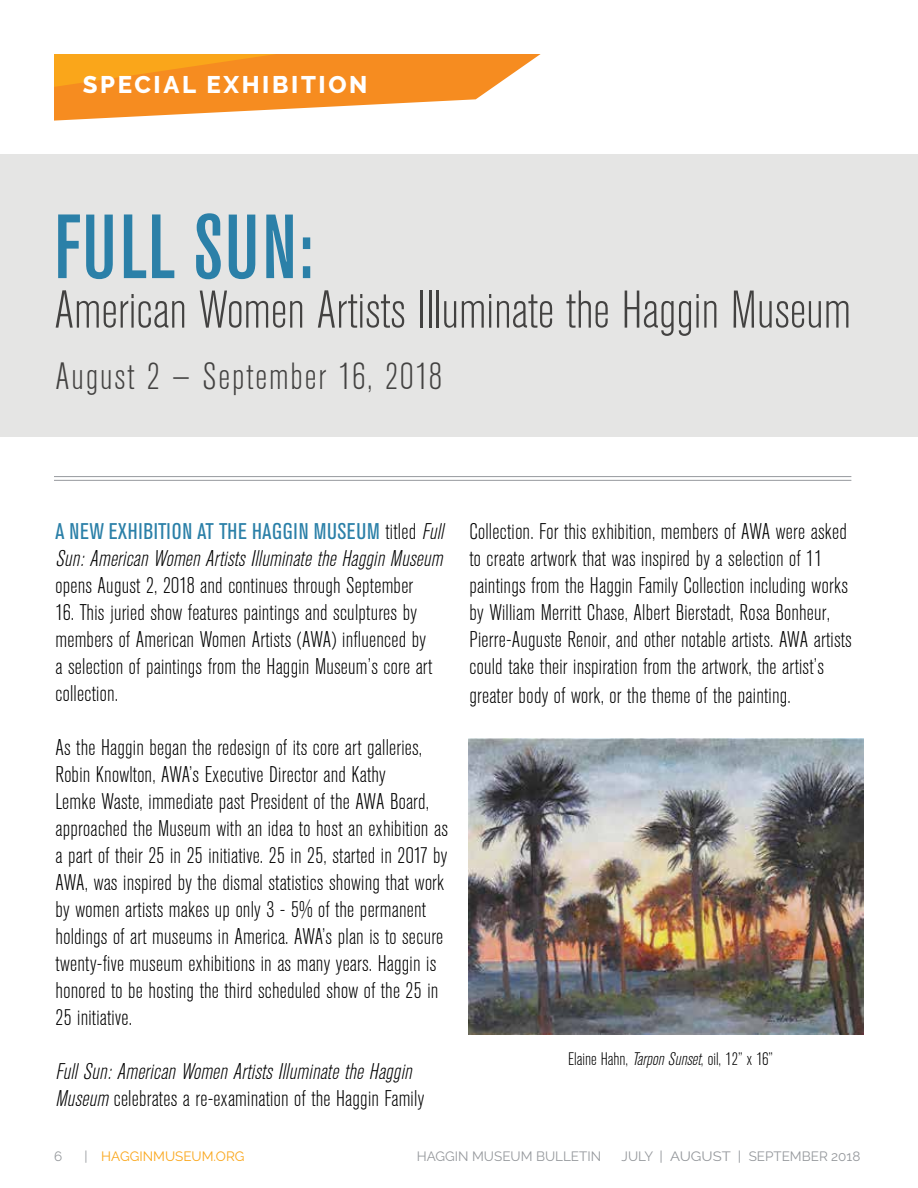
<style>
.page{position:relative;width:918px;height:1188px;background:#fff}
.page>*{position:absolute;margin:0;border:0;box-sizing:border-box;transform-origin:0 0}
.t1{font:500 condensed 90px "Akzidenz Grotesk BE";letter-spacing:.02em;color:#2b80a8}
.t2{font:300 condensed 52.5px "Akzidenz Grotesk BE";color:#434241}
.t3{font:300 condensed 37.5px "Akzidenz Grotesk BE";letter-spacing:.05em;color:#434241}
.t4{font:800 24px "Raleway";letter-spacing:.11em;color:#fff}
.t5{font:300 condensed 22.5px/27px "Akzidenz Grotesk BE";letter-spacing:.01em;color:#000}
.t6{font:italic 300 condensed 22.5px/27px "Akzidenz Grotesk BE";color:#000}
.t7{font:300 condensed 18px "Akzidenz Grotesk BE";color:#000}
.t8{font:13.5px "Raleway";color:#95989c}
.t9{font:13.5px "Raleway";color:#faa61a}
.s1{font-weight:400;font-style:normal;color:#2b80a8}
.s2{font-style:normal}
.s3{font-style:italic}
.s4{color:#95989c}
</style>
<div class="page">
<svg style="left:54px;top:54px;width:487px;height:67px"></svg>
<div style="left:0;top:155px;width:918px;height:282px;background:#e5e5e4"></div>
<img style="left:469px;top:739px;width:394px;height:295px">
<hr style="left:54px;top:476px;width:797px;height:1px;background:#95989c">
<hr style="left:54px;top:480px;width:797px;height:1px;background:#95989c">
<p class="t4" style="left:83px;top:70px;width:286px">SPECIAL EXHIBITION</p>
<h1 class="t1" style="left:54px;top:197px;width:260px">FULL SUN:</h1>
<h2 class="t2" style="left:54px;top:281px;width:798px">American Women Artists Illuminate the Haggin Museum</h2>
<h3 class="t3" style="left:55px;top:356px;width:388px">August 2 — September 16, 2018</h3>
<p class="t6" style="left:55px;top:519px;width:395px"><span class="s1">A NEW EXHIBITION AT THE HAGGIN MUSEUM</span> <span class="s2">titled</span> Full<br>Sun:AmericanWomenArtistsIlluminatetheHagginMuseum</p>
<p class="t5" style="left:55px;top:573px;width:359px">opens August 2, 2018 and continues through September</p>
<p class="t5" style="left:55px;top:600px;width:378px">16. This juried show features paintings and sculptures by members of American Women Artists (AWA) influenced by a selection of paintings from the Haggin Museum’s core art collection.</p>
<p class="t5" style="left:55px;top:735px;width:394px">As the Haggin began the redesign of its core art galleries, Robin Knowlton, AWA’s Executive Director and Kathy<br>Lemke Waste, immediate past President of the AWA Board, approached the Museum with an idea to host an exhibition as a part of their 25 in 25 initiative. 25 in 25, started in 2017 by AWA, was inspired by the dismal statistics showing that work by women artists makes up only 3 - 5% of the permanent holdings of art museums in America. AWA’s plan is to secure twenty-five museum exhibitions in as many years. Haggin is honored to be hosting the third scheduled show of the 25 in 25 initiative.</p>
<p class="t6" style="left:55px;top:1059px;width:370px">FullSun:AmericanWomenArtistsIlluminatetheHaggin<br>Museum <span class="s2">celebrates a re-examination of the Haggin Family</span></p>
<p class="t5" style="left:469px;top:519px;width:384px">Collection. For this exhibition, members of AWA were asked to create artwork that was inspired by a selection of 11 paintings from the Haggin Family Collection including works by William Merritt Chase, Albert Bierstadt, Rosa Bonheur, Pierre-Auguste Renoir, and other notable artists. AWA artists could take their inspiration from the artwork, the artist’s greater body of work, or the theme of the painting.</p>
<p class="t7" style="left:568px;top:1049px;width:206px">Elaine Hahn, <span class="s3">TarponSunset</span>, oil, 12” x 16”</p>
<p class="t8" style="left:54px;top:1148px;width:10px">6</p>
<p class="t9" style="left:84px;top:1148px;width:162px"><span class="s4">|</span> HAGGINMUSEUM.ORG</p>
<p class="t8" style="left:417px;top:1148px;width:186px">HAGGIN MUSEUM BULLETIN</p>
<p class="t8" style="left:622px;top:1148px;width:240px">JULY | AUGUST | SEPTEMBER 2018</p>
</div>
